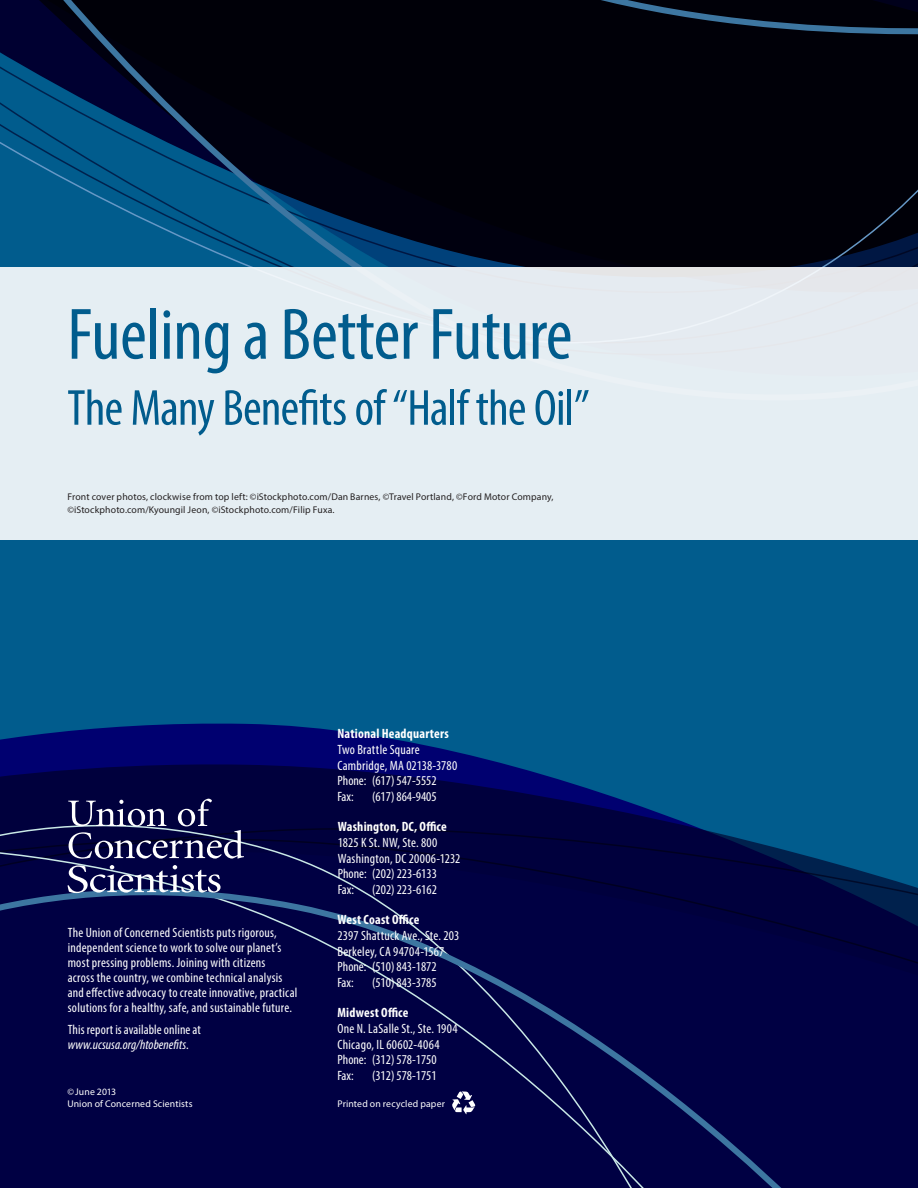
<style>
.page{position:relative;width:918px;height:1188px;background:#015c8d}
.page>*{position:absolute;margin:0;border:0;box-sizing:border-box;transform-origin:0 0}
.a_head{font:condensed 73.5px "Myriad Pro";letter-spacing:-.005em;color:#015c8d}
.a_head-2{font:condensed 51px "Myriad Pro";letter-spacing:-.015em;color:#015c8d}
.footer_address{font:condensed 13.5px/15px "Myriad Pro";letter-spacing:.015em;color:#fff}
.footer_heading{font:700 condensed 13.5px "Myriad Pro";letter-spacing:.015em;color:#fff}
.credit__legal{font:9.75px/13.5px "Myriad Pro";letter-spacing:.015em;color:#231f20}
.credit__legal-2{font:9.75px/12px "Myriad Pro";letter-spacing:.015em;color:#fff}
.s1{font-style:italic}
</style>
<div class="page">
<svg style="left:0;top:723px;width:500px;height:40px;fill:#000070"></svg>
<svg style="left:0;top:763px;width:543px;height:12px;background:#00035c"></svg>
<svg style="left:7px;top:0;width:911px;height:267px"></svg>
<svg style="left:872px;top:874px;width:46px;height:314px;background:#000544"></svg>
<svg style="left:0;top:775px;width:715px;height:74px;background:#000a49"></svg>
<div style="left:0;top:849px;width:872px;height:339px;background:#000043"></div>
<svg style="left:452px;top:1091px;width:23px;height:23px"></svg>
<svg style="left:68px;top:799px;width:176px;height:60px;background:#343464"></svg>
<svg style="left:68px;top:865px;width:153px;height:28px;background:#4a4e7c"></svg>
<div style="left:0;top:267px;width:918px;height:273px;background:#e5eef3"></div>
<p class="a_head" style="left:67px;top:290px;width:507px">Fueling a Better Future</p>
<p class="a_head-2" style="left:67px;top:377px;width:524px">The Many Benefits of “Half the Oil”</p>
<p class="credit__legal" style="left:68px;top:490px;width:487px">Front cover photos, clockwise from top left: ©iStockphoto.com/Dan Barnes, ©Travel Portland, ©Ford Motor Company, ©iStockphoto.com/Kyoungil Jeon, ©iStockphoto.com/Filip Fuxa.</p>
<p class="footer_address" style="left:68px;top:924px;width:231px">The Union of Concerned Scientists puts rigorous, independent science to work to solve our planet’s most pressing problems. Joining with citizens<br>across the country, we combine technical analysis and effective advocacy to create innovative, practical solutions for a healthy, safe, and sustainable future.</p>
<p class="footer_address" style="left:68px;top:1022px;width:135px">This report is available online at <span class="s1">www.ucsusa.org/htobenefits</span>.</p>
<p class="credit__legal-2" style="left:67px;top:1086px;width:127px">©June 2013<br>Union of Concerned Scientists</p>
<p class="footer_heading" style="left:338px;top:725px;width:113px">National Headquarters</p>
<p class="footer_address" style="left:338px;top:742px;width:84px">Two Brattle Square</p>
<p class="footer_address" style="left:338px;top:757px;width:121px">Cambridge, MA 02138-3780</p>
<p class="footer_address" style="left:338px;top:773px;width:101px">Phone: (617) 547-5552</p>
<p class="footer_address" style="left:338px;top:789px;width:18px">Fax:</p>
<p class="footer_address" style="left:372px;top:789px;width:66px">(617) 864-9405</p>
<p class="footer_heading" style="left:338px;top:818px;width:111px">Washington, DC, Office</p>
<p class="footer_address" style="left:338px;top:835px;width:101px">1825 K St. NW, Ste. 800</p>
<p class="footer_address" style="left:338px;top:850px;width:124px">Washington, DC 20006-1232</p>
<p class="footer_address" style="left:338px;top:866px;width:101px">Phone: (202) 223-6133</p>
<p class="footer_address" style="left:338px;top:882px;width:18px">Fax:</p>
<p class="footer_address" style="left:372px;top:882px;width:66px">(202) 223-6162</p>
<p class="footer_heading" style="left:338px;top:911px;width:83px">West Coast Office</p>
<p class="footer_address" style="left:338px;top:928px;width:123px">2397 Shattuck Ave., Ste. 203</p>
<p class="footer_address" style="left:338px;top:943px;width:108px">Berkeley, CA 94704-1567</p>
<p class="footer_address" style="left:338px;top:959px;width:101px">Phone: (510) 843-1872</p>
<p class="footer_address" style="left:338px;top:975px;width:18px">Fax:</p>
<p class="footer_address" style="left:372px;top:975px;width:66px">(510) 843-3785</p>
<p class="footer_heading" style="left:338px;top:1004px;width:73px">Midwest Office</p>
<p class="footer_address" style="left:338px;top:1020px;width:122px;line-height:15.8px">One N. LaSalle St., Ste. 1904<br>Chicago, IL 60602-4064<br>Phone: (312) 578-1750<br>Fax:</p>
<p class="footer_address" style="left:372px;top:1068px;width:66px">(312) 578-1751</p>
<p class="credit__legal-2" style="left:338px;top:1098px;width:109px">Printed on recycled paper</p>
</div>
